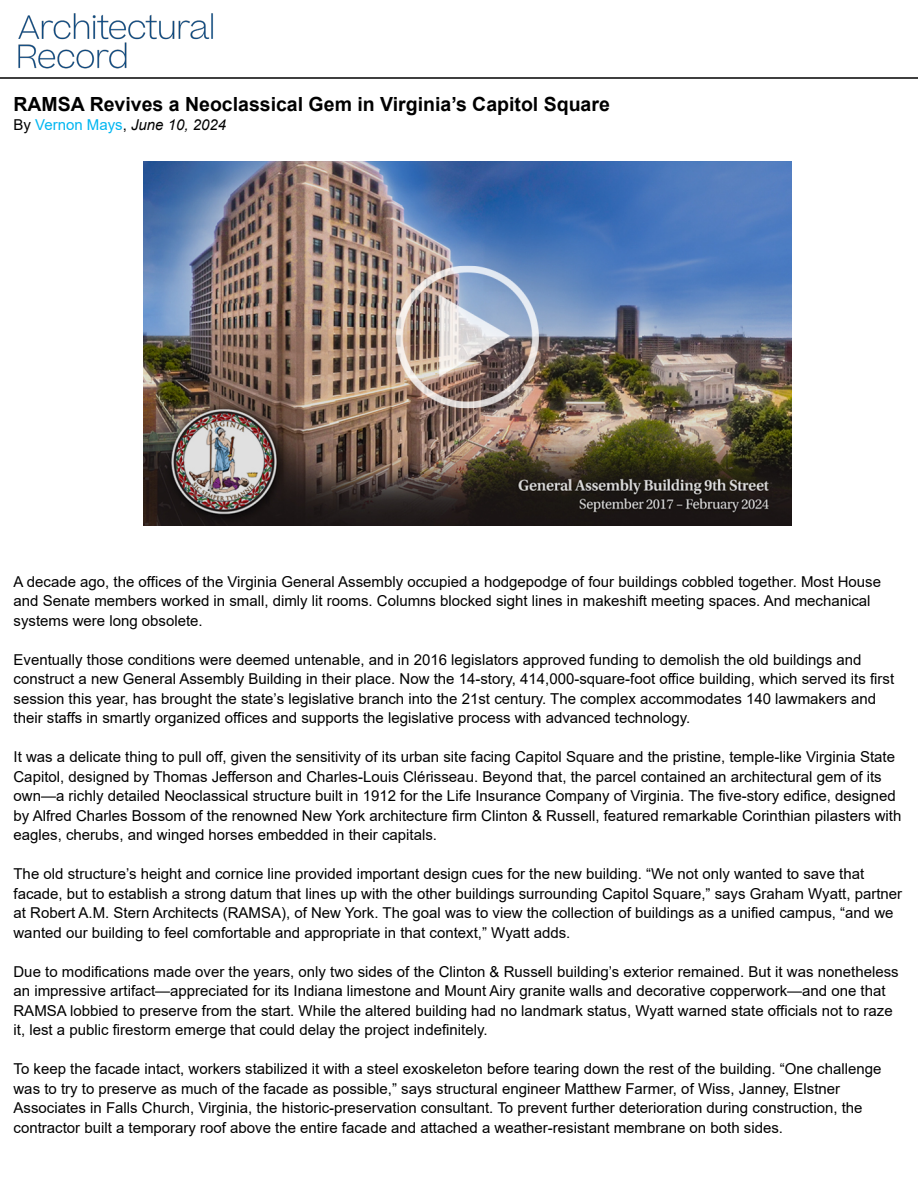
<style>
.page{position:relative;width:918px;height:1188px;background:#fff}
.page>*{position:absolute;margin:0;border:0;box-sizing:border-box;transform-origin:0 0}
.t1{font:700 19.5px "Arial";color:#000}
.t2{font:15px/19.5px "Arial";color:#000}
.t3{font:italic 15px "Arial";color:#000}
.s1{font-style:normal}
.s2{font-style:normal;color:#00b6f1}
</style>
<div class="page">
<img style="left:144px;top:161px;width:647px;height:365px">
<svg style="left:0;top:13px;width:918px;height:66px"></svg>
<h1 class="t1" style="left:14px;top:91px;width:598px">RAMSA Revives a Neoclassical Gem in Virginia’s Capitol Square</h1>
<p class="t3" style="left:14px;top:115px;width:214px"><span class="s1">By</span> <span class="s2">Vernon Mays</span><span class="s1">,</span> June 10, 2024</p>
<p class="t2" style="left:14px;top:572px;width:869px">A decade ago, the offices of the Virginia General Assembly occupied a hodgepodge of four buildings cobbled together. Most House and Senate members worked in small, dimly lit rooms. Columns blocked sight lines in makeshift meeting spaces. And mechanical systems were long obsolete.</p>
<p class="t2" style="left:14px;top:650px;width:882px">Eventually those conditions were deemed untenable, and in 2016 legislators approved funding to demolish the old buildings and construct a new General Assembly Building in their place. Now the 14-story, 414,000-square-foot office building, which served its first session this year, has brought the state’s legislative branch into the 21st century. The complex accommodates 140 lawmakers and their staffs in smartly organized offices and supports the legislative process with advanced technology.</p>
<p class="t2" style="left:14px;top:747px;width:889px">It was a delicate thing to pull off, given the sensitivity of its urban site facing Capitol Square and the pristine, temple-like Virginia State Capitol, designed by Thomas Jefferson and Charles-Louis Clérisseau. Beyond that, the parcel contained an architectural gem of its own—a richly detailed Neoclassical structure built in 1912 for the Life Insurance Company of Virginia. The five-story edifice, designed by Alfred Charles Bossom of the renowned New York architecture firm Clinton &amp; Russell, featured remarkable Corinthian pilasters with eagles, cherubs, and winged horses embedded in their capitals.</p>
<p class="t2" style="left:14px;top:864px;width:890px">The old structure’s height and cornice line provided important design cues for the new building. “We not only wanted to save that facade, but to establish a strong datum that lines up with the other buildings surrounding Capitol Square,” says Graham Wyatt, partner at Robert A.M. Stern Architects (RAMSA), of New York. The goal was to view the collection of buildings as a unified campus, “and we wanted our building to feel comfortable and appropriate in that context,” Wyatt adds.</p>
<p class="t2" style="left:14px;top:962px;width:887px">Due to modifications made over the years, only two sides of the Clinton &amp; Russell building’s exterior remained. But it was nonetheless an impressive artifact—appreciated for its Indiana limestone and Mount Airy granite walls and decorative copperwork—and one that RAMSA lobbied to preserve from the start. While the altered building had no landmark status, Wyatt warned state officials not to raze it, lest a public firestorm emerge that could delay the project indefinitely.</p>
<p class="t2" style="left:14px;top:1059px;width:869px">To keep the facade intact, workers stabilized it with a steel exoskeleton before tearing down the rest of the building. “One challenge was to try to preserve as much of the facade as possible,” says structural engineer Matthew Farmer, of Wiss, Janney, Elstner Associates in Falls Church, Virginia, the historic-preservation consultant. To prevent further deterioration during construction, the contractor built a temporary roof above the entire facade and attached a weather-resistant membrane on both sides.</p>
</div>
